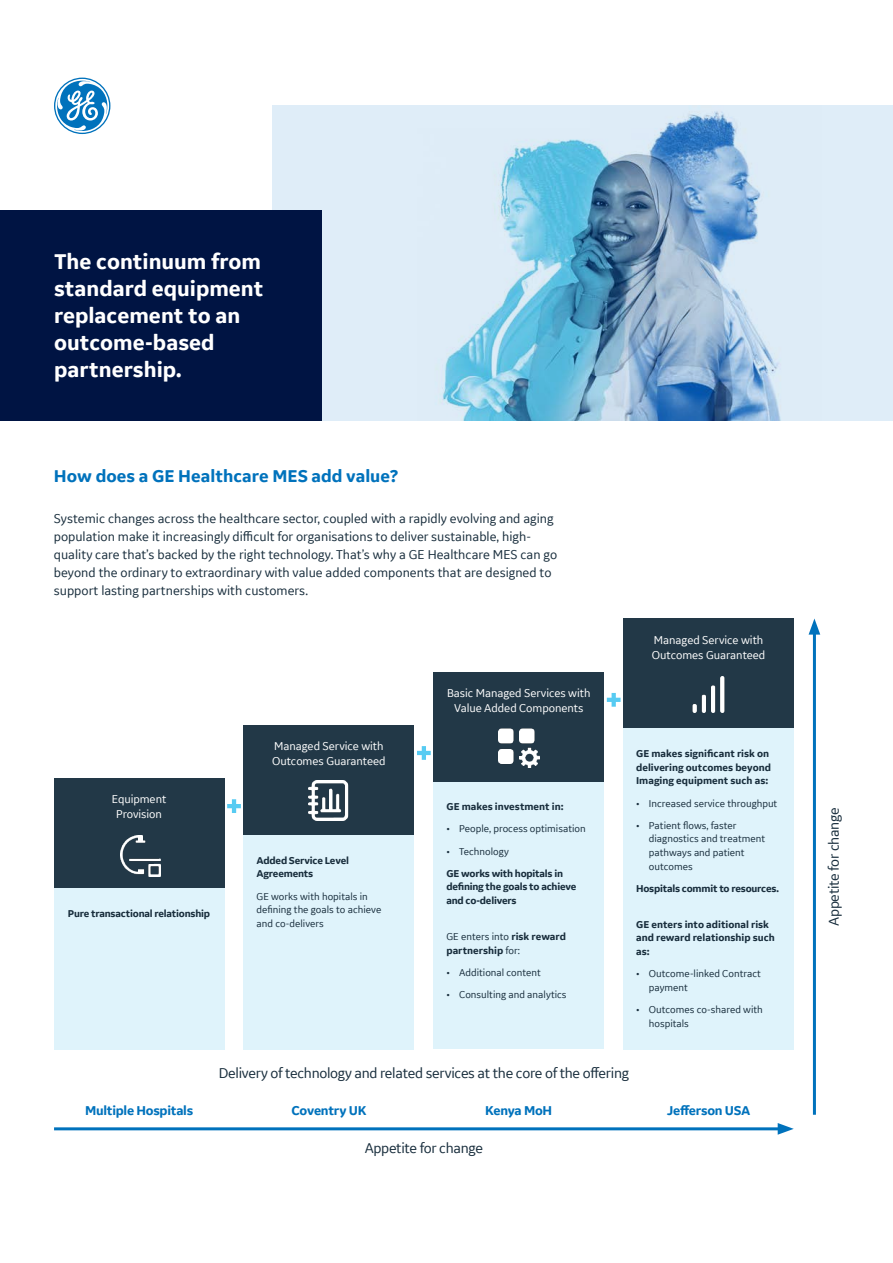
<style>
.page{position:relative;width:893px;height:1263px;background:#fff}
.page>*{position:absolute;margin:0;border:0;box-sizing:border-box;transform-origin:0 0}
.t1{font:700 22.5px/27px "GE Inspira Sans";color:#fff}
.t2{font:700 18px "GE Inspira Sans";color:#0072bc}
.t3{font:15px "GE Inspira Sans";letter-spacing:-.02em;color:#192e3d}
.t4{font:13.5px/18px "GE Inspira Sans";color:#192e3d}
.t5{font:700 13.5px "GE Inspira Sans";letter-spacing:-.02em;color:#0072bc}
.t6{font:12px "GE Inspira Sans";letter-spacing:-.005em;color:#fff}
.t7{font:700 10.5px/13.6px "GE Inspira Sans";letter-spacing:-.005em;color:#192e3d}
.t8{font:10.5px/13.6px "GE Inspira Sans";color:#192e3d}
.s1{font-weight:400}
</style>
<div class="page">
<div style="left:54px;top:877px;width:170px;height:172px;background:#dff3fb"></div>
<div style="left:244px;top:728px;width:170px;height:321px;background:#dff3fb"></div>
<div style="left:623px;top:705px;width:171px;height:344px;background:#dff3fb"></div>
<div style="left:434px;top:781px;width:170px;height:268px;background:#dff3fb"></div>
<svg style="left:272px;top:105px;width:621px;height:316px;background:#b3d2e6"></svg>
<div style="left:0;top:210px;width:322px;height:211px;background:#001443"></div>
<svg style="left:54px;top:78px;width:56px;height:56px"></svg>
<div style="left:624px;top:618px;width:170px;height:110px;background:#223847"></div>
<div style="left:434px;top:672px;width:170px;height:109px;background:#223847"></div>
<div style="left:244px;top:725px;width:170px;height:109px;background:#223847"></div>
<div style="left:54px;top:778px;width:170px;height:110px;background:#223847"></div>
<img style="left:692px;top:676px;width:33px;height:36px">
<img style="left:120px;top:836px;width:41px;height:40px">
<img style="left:309px;top:780px;width:40px;height:41px">
<img style="left:499px;top:728px;width:40px;height:40px">
<svg style="left:227px;top:799px;width:14px;height:14px"></svg>
<svg style="left:417px;top:746px;width:14px;height:14px"></svg>
<svg style="left:607px;top:693px;width:14px;height:14px"></svg>
<hr style="left:54px;top:1127px;width:729px;height:3px;background:#0072bc">
<svg style="left:778px;top:1123px;width:16px;height:12px"></svg>
<hr style="left:813px;top:629px;width:3px;height:486px;background:#0072bc">
<svg style="left:809px;top:618px;width:11px;height:17px"></svg>
<p class="t1" style="left:54px;top:248px;width:211px">The continuum from standard equipment replacement to an outcome-based partnership.</p>
<p class="t2" style="left:54px;top:465px;width:346px">How does a GE Healthcare MES add value?</p>
<p class="t4" style="left:54px;top:509px;width:505px">Systemic changes across the healthcare sector, coupled with a rapidly evolving and aging population make it increasingly difficult for organisations to deliver sustainable, high&shy;quality care that’s backed by the right technology. That’s why a GE Healthcare MES can go beyond the ordinary to extraordinary with value added components that are designed to support lasting partnerships with customers.</p>
<p class="t6" style="left:112px;top:792px;width:56px">Equipment</p>
<p class="t6" style="left:116px;top:807px;width:47px">Provision</p>
<p class="t7" style="left:68px;top:906px;width:144px">Pure transactional relationship</p>
<p class="t6" style="left:274px;top:739px;width:111px">Managed Service with</p>
<p class="t6" style="left:272px;top:754px;width:115px">Outcomes Guaranteed</p>
<p class="t7" style="left:257px;top:853px;width:94px">Added Service Level<br>Agreements</p>
<p class="t8" style="left:257px;top:889px;width:126px">GE works with hopitals in defining the goals to achieve and co-delivers</p>
<p class="t6" style="left:447px;top:686px;width:145px">Basic Managed Services with</p>
<p class="t6" style="left:454px;top:701px;width:131px">Value Added Components</p>
<p class="t7" style="left:446px;top:800px;width:119px">GE makes investment in:</p>
<p class="t8" style="left:446px;top:822px;width:141px">• People, process optimisation</p>
<p class="t8" style="left:446px;top:844px;width:64px">• Technology</p>
<p class="t7" style="left:446px;top:866px;width:132px">GE works with hopitals in defining the goals to achieve and co-delivers</p>
<p class="t7" style="left:446px;top:929px;width:121px"><span class="s1">GE enters into</span> risk reward partnership <span class="s1">for:</span></p>
<p class="t8" style="left:446px;top:965px;width:96px">• Additional content</p>
<p class="t8" style="left:446px;top:987px;width:122px">• Consulting and analytics</p>
<p class="t6" style="left:654px;top:632px;width:111px">Managed Service with</p>
<p class="t6" style="left:652px;top:647px;width:115px">Outcomes Guaranteed</p>
<p class="t7" style="left:636px;top:747px;width:137px">GE makes significant risk on delivering outcomes beyond<br>Imaging equipment such as:</p>
<p class="t8" style="left:636px;top:796px;width:143px">• Increased service throughput</p>
<p class="t8" style="left:649px;top:818px;width:118px;text-indent:-13px">• Patient flows, faster diagnostics and treatment pathways and patient outcomes</p>
<p class="t7" style="left:636px;top:881px;width:144px">Hospitals commit to resources.</p>
<p class="t7" style="left:636px;top:917px;width:140px">GE enters into aditional risk and reward relationship such as:</p>
<p class="t8" style="left:649px;top:966px;width:113px;text-indent:-13px">• Outcome-linked Contract payment</p>
<p class="t8" style="left:649px;top:1002px;width:115px;text-indent:-13px">• Outcomes co-shared with hospitals</p>
<p class="t3" style="left:219px;top:1063px;width:412px">Delivery of technology and related services at the core of the offering</p>
<p class="t5" style="left:85px;top:1102px;width:110px">Multiple Hospitals</p>
<p class="t5" style="left:291px;top:1102px;width:77px">Coventry UK</p>
<p class="t5" style="left:485px;top:1102px;width:69px">Kenya MoH</p>
<p class="t5" style="left:667px;top:1102px;width:85px">Jefferson USA</p>
<p class="t3" style="left:365px;top:1139px;width:120px">Appetite for change</p>
<p class="t3" style="left:825px;top:926px;width:120px;rotate:-90deg">Appetite for change</p>
</div>
